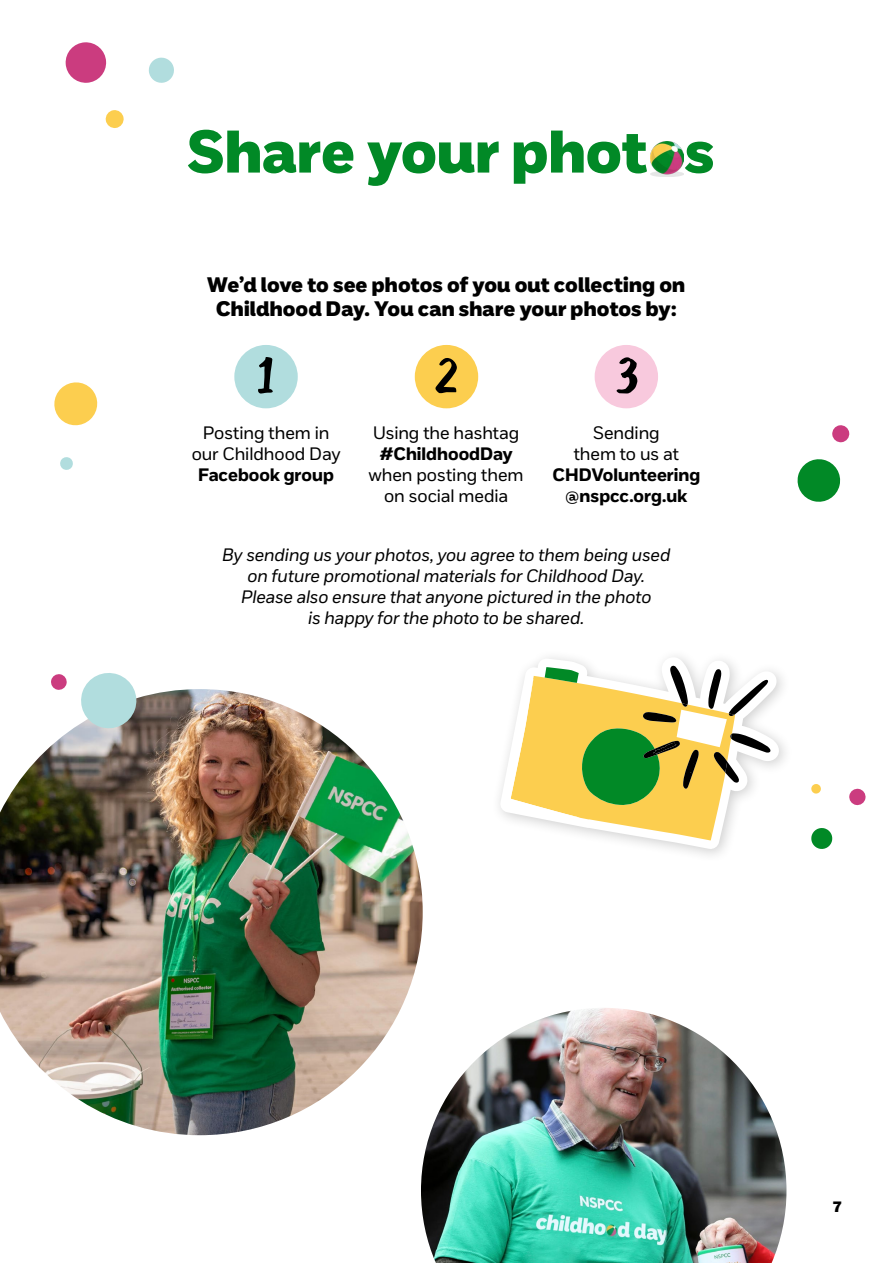
<style>
.page{position:relative;width:893px;height:1263px;background:#fff}
.page>*{position:absolute;margin:0;border:0;box-sizing:border-box;transform-origin:0 0}
.t1{font:60px "NSPCC Headline";color:#018926}
.t2{font:700 60px "NSPCC Marker Pen";color:#000}
.t3{font:21px/24px "NSPCC Headline";letter-spacing:.005em;color:#000;text-align:center}
.t4{font:italic 18px/21px "NSPCC";color:#000;text-align:center}
.t5{font:18px/21px "NSPCC";color:#000;text-align:center}
.t6{font:700 18px/21px "NSPCC";color:#000;text-align:center}
.t7{font:15px "NSPCC Headline";color:#000}
</style>
<div class="page">
<div style="left:415px;top:345px;width:63px;height:63px;background:#fcce4f;border-radius:50%"></div>
<div style="left:595px;top:345px;width:63px;height:63px;background:#f8c9dd;border-radius:50%"></div>
<div style="left:234px;top:345px;width:64px;height:63px;background:#b1ddde;border-radius:50%"></div>
<svg style="left:811px;top:784px;width:10px;height:10px"></svg>
<svg style="left:849px;top:788px;width:17px;height:18px"></svg>
<svg style="left:811px;top:828px;width:22px;height:21px"></svg>
<svg style="left:832px;top:425px;width:18px;height:18px"></svg>
<svg style="left:60px;top:457px;width:13px;height:13px"></svg>
<svg style="left:797px;top:459px;width:44px;height:43px"></svg>
<svg style="left:105px;top:110px;width:19px;height:18px"></svg>
<svg style="left:65px;top:42px;width:42px;height:41px"></svg>
<svg style="left:148px;top:57px;width:26px;height:26px"></svg>
<svg style="left:54px;top:382px;width:44px;height:44px"></svg>
<img style="left:421px;top:1008px;width:365px;height:255px">
<svg style="left:500px;top:657px;width:279px;height:192px"></svg>
<svg style="left:509px;top:665px;width:262px;height:175px"></svg>
<img style="left:651px;top:142px;width:32px;height:35px">
<img style="left:0;top:689px;width:423px;height:446px">
<svg style="left:50px;top:674px;width:17px;height:16px"></svg>
<svg style="left:78px;top:673px;width:62px;height:59px"></svg>
<h1 class="t1" style="left:187px;top:115px;width:529px">Share your phot s</h1>
<p class="t3" style="left:207px;top:273px;width:479px">We’d love to see photos of you out collecting on<br>Childhood Day. You can share your photos by:</p>
<h1 class="t2" style="left:258px;top:347px;width:18px">1</h1>
<h1 class="t2" style="left:436px;top:347px;width:24px">2</h1>
<h1 class="t2" style="left:613px;top:347px;width:28px">3</h1>
<p class="t5" style="left:192px;top:422px;width:150px">Posting them in our Childhood Day</p>
<p class="t6" style="left:198px;top:464px;width:137px">Facebook group</p>
<p class="t5" style="left:373px;top:422px;width:148px">Using the hashtag</p>
<p class="t6" style="left:380px;top:443px;width:135px">#ChildhoodDay</p>
<p class="t5" style="left:369px;top:464px;width:156px">when posting them on social media</p>
<p class="t5" style="left:574px;top:422px;width:107px">Sending them to us at</p>
<p class="t6" style="left:552px;top:464px;width:149px">CHDVolunteering @nspcc.org.uk</p>
<p class="t4" style="left:222px;top:544px;width:450px">By sending us your photos, you agree to them being used on future promotional materials for Childhood Day.<br>Please also ensure that anyone pictured in the photo<br>is happy for the photo to be shared.</p>
<p class="t7" style="left:833px;top:1197px;width:11px">7</p>
</div>
